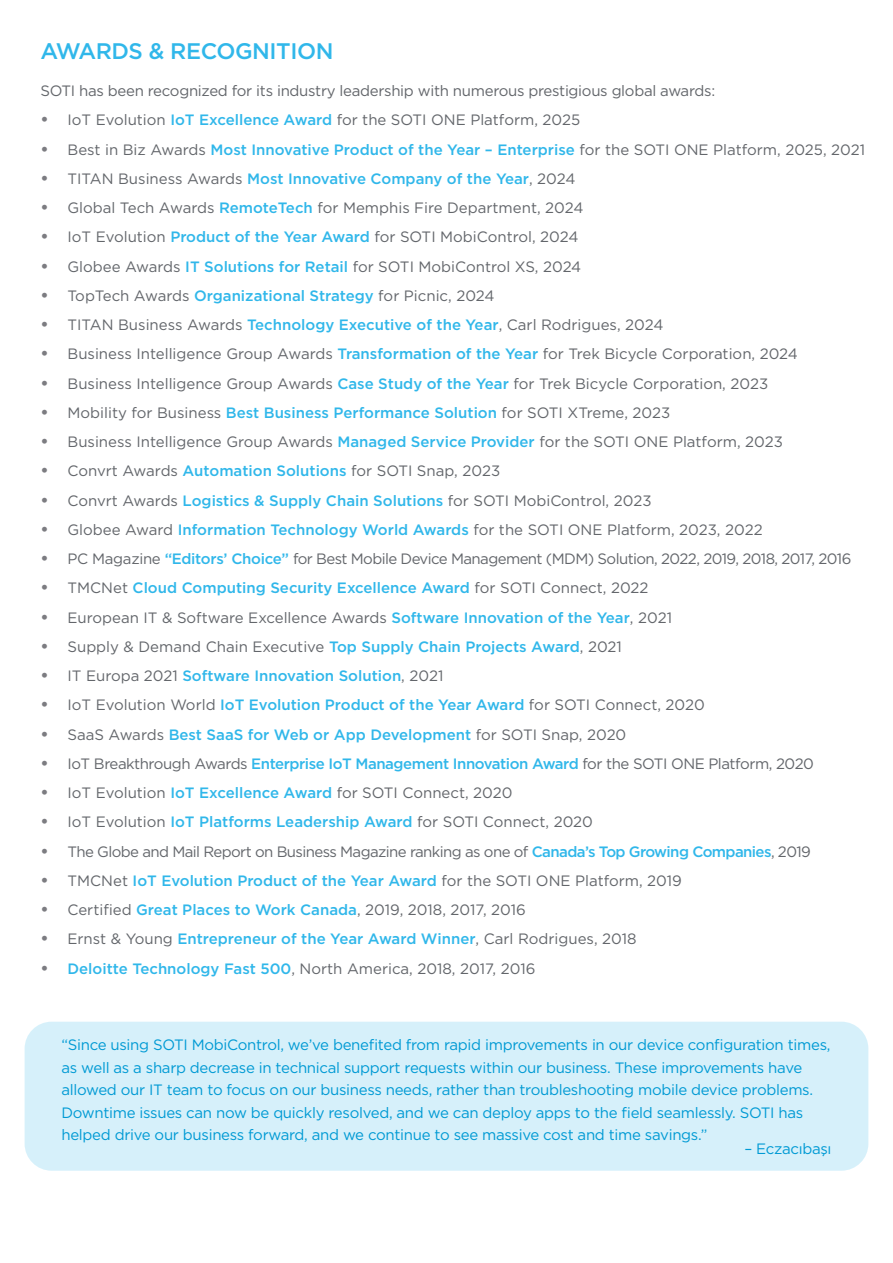
<style>
.page{position:relative;width:893px;height:1263px;background:#fff}
.page>*{position:absolute;margin:0;border:0;box-sizing:border-box;transform-origin:0 0}
.t1{font:500 22.5px "Gotham";letter-spacing:-.02em;color:#30b7ea}
.t2{font:15px "Gotham";color:#63666b}
.t3{font:15px/22.5px "Gotham";letter-spacing:-.02em;color:#009ad4}
.t4{font:500 15px "Gotham";color:#30b7ea}
.t5{font:15px "Gotham";letter-spacing:-.04em;color:#63666b}
.t6{font:15px "Gotham";letter-spacing:-.03em;color:#63666b}
.t7{font:15px "Gotham";letter-spacing:-.02em;color:#63666b}
.s1{font-weight:700;font-size:16.5px;color:#7c7c81}
.s2{font-weight:500;color:#30b7ea}
.s3{font-weight:400;color:#63666b}
</style>
<div class="page">
<div style="left:25px;top:1022px;width:843px;height:149px;background:#d6f0fa;border-radius:27px"></div>
<p class="t1" style="left:40px;top:36px;width:295px">AWARDS &amp; RECOGNITION</p>
<p class="t7" style="left:40px;top:81px;width:676px">SOTI has been recognized for its industry leadership with numerous prestigious global awards:</p>
<p class="t2" style="left:40px;top:110px;width:541px"><span class="s1">•</span> IoT Evolution <span class="s2">IoT Excellence Award</span> for the SOTI ONE Platform, 2025</p>
<p class="t2" style="left:40px;top:140px;width:826px"><span class="s1">•</span> Best in Biz Awards <span class="s2">Most Innovative Product of the Year – Enterprise</span> for the SOTI ONE Platform, 2025, 2021</p>
<p class="t4" style="left:40px;top:169px;width:536px"><span class="s1">•</span> <span class="s3">TITAN Business Awards</span> Most Innovative Company of the Year<span class="s3">, 2024</span></p>
<p class="t2" style="left:40px;top:198px;width:544px"><span class="s1">•</span> Global Tech Awards <span class="s2">RemoteTech</span> for Memphis Fire Department, 2024</p>
<p class="t2" style="left:40px;top:227px;width:539px"><span class="s1">•</span> IoT Evolution <span class="s2">Product of the Year Award</span> for SOTI MobiControl, 2024</p>
<p class="t2" style="left:40px;top:257px;width:542px"><span class="s1">•</span> Globee Awards <span class="s2">IT Solutions for Retail</span> for SOTI MobiControl XS, 2024</p>
<p class="t2" style="left:40px;top:286px;width:456px"><span class="s1">•</span> TopTech Awards <span class="s2">Organizational Strategy</span> for Picnic, 2024</p>
<p class="t2" style="left:40px;top:315px;width:624px"><span class="s1">•</span> TITAN Business Awards <span class="s2">Technology Executive of the Year</span>, Carl Rodrigues, 2024</p>
<p class="t2" style="left:40px;top:344px;width:759px"><span class="s1">•</span> Business Intelligence Group Awards <span class="s2">Transformation of the Year</span> for Trek Bicycle Corporation, 2024</p>
<p class="t2" style="left:40px;top:374px;width:729px"><span class="s1">•</span> Business Intelligence Group Awards <span class="s2">Case Study of the Year</span> for Trek Bicycle Corporation, 2023</p>
<p class="t2" style="left:40px;top:403px;width:631px"><span class="s1">•</span> Mobility for Business <span class="s2">Best Business Performance Solution</span> for SOTI XTreme, 2023</p>
<p class="t2" style="left:40px;top:432px;width:744px"><span class="s1">•</span> Business Intelligence Group Awards <span class="s2">Managed Service Provider</span> for the SOTI ONE Platform, 2023</p>
<p class="t2" style="left:40px;top:461px;width:461px"><span class="s1">•</span> Convrt Awards <span class="s2">Automation Solutions</span> for SOTI Snap, 2023</p>
<p class="t2" style="left:40px;top:491px;width:613px"><span class="s1">•</span> Convrt Awards <span class="s2">Logistics &amp; Supply Chain Solutions</span> for SOTI MobiControl, 2023</p>
<p class="t2" style="left:40px;top:520px;width:724px"><span class="s1">•</span> Globee Award <span class="s2">Information Technology World Awards</span> for the SOTI ONE Platform, 2023, 2022</p>
<p class="t5" style="left:40px;top:549px;width:812px"><span class="s1">•</span> PC Magazine <span class="s2">“Editors’ Choice”</span> for Best Mobile Device Management (MDM) Solution, 2022, 2019, 2018, 2017, 2016</p>
<p class="t4" style="left:40px;top:578px;width:610px"><span class="s1">•</span> <span class="s3">TMCNet</span> Cloud Computing Security Excellence Award <span class="s3">for SOTI Connect, 2022</span></p>
<p class="t2" style="left:40px;top:608px;width:633px"><span class="s1">•</span> European IT &amp; Software Excellence Awards <span class="s2">Software Innovation of the Year</span>, 2021</p>
<p class="t2" style="left:40px;top:637px;width:583px"><span class="s1">•</span> Supply &amp; Demand Chain Executive <span class="s2">Top Supply Chain Projects Award</span>, 2021</p>
<p class="t4" style="left:40px;top:666px;width:404px"><span class="s1">•</span> <span class="s3">IT Europa 2021</span> Software Innovation Solution<span class="s3">, 2021</span></p>
<p class="t2" style="left:40px;top:695px;width:666px"><span class="s1">•</span> IoT Evolution World <span class="s2">IoT Evolution Product of the Year Award</span> for SOTI Connect, 2020</p>
<p class="t4" style="left:40px;top:724px;width:587px"><span class="s1">•</span> <span class="s3">SaaS Awards</span> Best SaaS for Web or App Development <span class="s3">for SOTI Snap, 2020</span></p>
<p class="t6" style="left:40px;top:754px;width:775px"><span class="s1">•</span> IoT Breakthrough Awards <span class="s2">Enterprise IoT Management Innovation Award</span> for the SOTI ONE Platform, 2020</p>
<p class="t2" style="left:40px;top:783px;width:474px"><span class="s1">•</span> IoT Evolution <span class="s2">IoT Excellence Award</span> for SOTI Connect, 2020</p>
<p class="t2" style="left:40px;top:812px;width:554px"><span class="s1">•</span> IoT Evolution <span class="s2">IoT Platforms Leadership Award</span> for SOTI Connect, 2020</p>
<p class="t5" style="left:40px;top:842px;width:772px"><span class="s1">•</span> The Globe and Mail Report on Business Magazine ranking as one of <span class="s2">Canada’s Top Growing Companies</span>, 2019</p>
<p class="t4" style="left:40px;top:871px;width:643px"><span class="s1">•</span> <span class="s3">TMCNet</span> IoT Evolution Product of the Year Award <span class="s3">for the SOTI ONE Platform, 2019</span></p>
<p class="t2" style="left:40px;top:900px;width:487px"><span class="s1">•</span> Certified <span class="s2">Great Places to Work Canada</span>, 2019, 2018, 2017, 2016</p>
<p class="t4" style="left:40px;top:929px;width:598px"><span class="s1">•</span> <span class="s3">Ernst &amp; Young</span> Entrepreneur of the Year Award Winner<span class="s3">, Carl Rodrigues, 2018</span></p>
<p class="t2" style="left:40px;top:959px;width:496px"><span class="s1">•</span> <span class="s2">Deloitte Technology Fast 500</span>, North America, 2018, 2017, 2016</p>
<p class="t3" style="left:61px;top:1033px;width:771px">“Since using SOTI MobiControl, we’ve benefited from rapid improvements in our device configuration times, as well as a sharp decrease in technical support requests within our business. These improvements have allowed our IT team to focus on our business needs, rather than troubleshooting mobile device problems.<br>Downtime issues can now be quickly resolved, and we can deploy apps to the field seamlessly. SOTI has helped drive our business forward, and we continue to see massive cost and time savings.”</p>
<p class="t3" style="left:744px;top:1137px;width:89px">– Eczacıbaşı</p>
</div>
